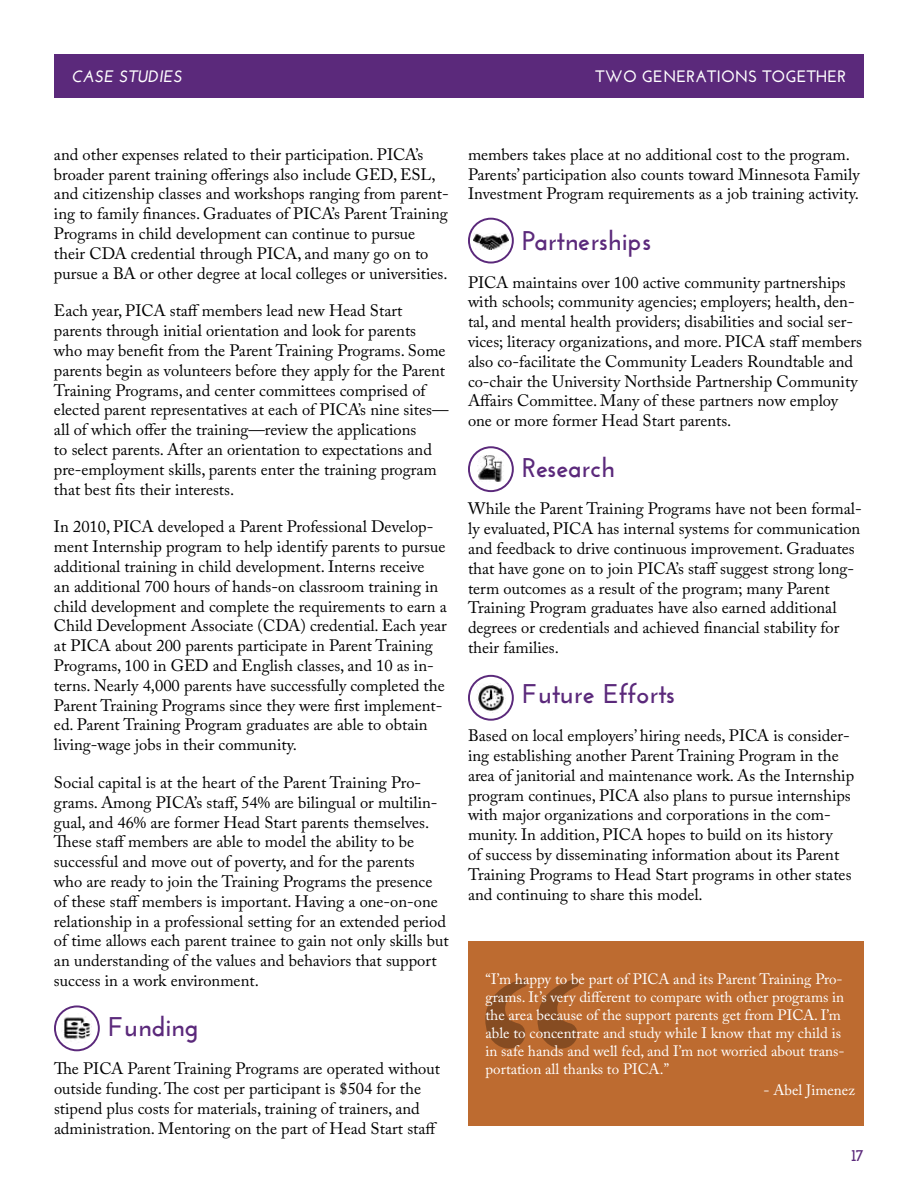
<style>
.page{position:relative;width:918px;height:1188px;background:#fff}
.page>*{position:absolute;margin:0;border:0;box-sizing:border-box;transform-origin:0 0}
.t1{font:700 238.2px "Adobe Garamond Pro";color:#000}
.t2{font:700 27px "Josefin Sans";color:#5b297b}
.t3{font:16.5px/19.8px "Adobe Caslon Pro";color:#000}
.t4{font:700 16.5px "Josefin Sans";color:#fff}
.t5{font:italic 700 16.5px "Josefin Sans";color:#fff}
.t6{font:700 16.5px "Josefin Slab";color:#5b297b}
.t7{font:15px/18px "Adobe Caslon Pro";color:#fff}
</style>
<div class="page">
<div style="left:468px;top:941px;width:396px;height:185px;background:#bd6b30"></div>
<div style="left:54px;top:54px;width:810px;height:44px;background:#5b297b"></div>
<img style="left:474px;top:234px;width:34px;height:16px">
<div style="left:468px;top:218px;width:46px;height:46px;border:2px solid #5b297b;border-radius:50%"></div>
<img style="left:478px;top:456px;width:25px;height:26px">
<div style="left:468px;top:446px;width:46px;height:46px;border:2px solid #5b297b;border-radius:50%"></div>
<div style="left:468px;top:675px;width:46px;height:46px;border:2px solid #5b297b;border-radius:50%"></div>
<img style="left:476px;top:683px;width:30px;height:28px">
<div style="left:54px;top:1005px;width:46px;height:46px;border:2px solid #5b297b;border-radius:50%"></div>
<img style="left:62px;top:1013px;width:30px;height:27px">
<p class="t5" style="left:72px;top:66px;width:23px">CASE</p>
<p class="t5" style="left:119px;top:66px;width:10px">STUDIES</p>
<p class="t4" style="left:596px;top:66px;width:252px">TWO GENERATIONS TOGETHER</p>
<p class="t3" style="left:54px;top:144px;width:396px">and other expenses related to their participation. PICA’s broader parent training offerings also include GED, ESL, and citizenship classes and workshops ranging from parent&shy;ing to family finances. Graduates of PICA’s Parent Training Programs in child development can continue to pursue their CDA credential through PICA, and many go on to pursue a BA or other degree at local colleges or universities.</p>
<p class="t3" style="left:54px;top:301px;width:396px">Each year, PICA staff members lead new Head Start parents through initial orientation and look for parents who may benefit from the Parent Training Programs. Some parents begin as volunteers before they apply for the Parent Training Programs, and center committees comprised of elected parent representatives at each of PICA’s nine sites— all of which offer the training—review the applications<br>to select parents. After an orientation to expectations and pre-employment skills, parents enter the training program that best fits their interests.</p>
<p class="t3" style="left:54px;top:517px;width:394px">In 2010, PICA developed a Parent Professional Develop&shy;ment Internship program to help identify parents to pursue additional training in child development. Interns receive<br>an additional 700 hours of hands-on classroom training in child development and complete the requirements to earn a Child Development Associate (CDA) credential. Each year at PICA about 200 parents participate in Parent Training Programs, 100 in GED and English classes, and 10 as in&shy;terns. Nearly 4,000 parents have successfully completed the Parent Training Programs since they were first implement&shy;ed. Parent Training Program graduates are able to obtain living-wage jobs in their community.</p>
<p class="t3" style="left:54px;top:772px;width:396px">Social capital is at the heart of the Parent Training Pro&shy;grams. Among PICA’s staff, 54% are bilingual or multilin&shy;gual, and 46% are former Head Start parents themselves.<br>These staff members are able to model the ability to be successful and move out of poverty, and for the parents<br>who are ready to join the Training Programs the presence of these staff members is important. Having a one-on-one relationship in a professional setting for an extended period of time allows each parent trainee to gain not only skills but an understanding of the values and behaviors that support success in a work environment.</p>
<h2 class="t2" style="left:108px;top:1011px;width:92px">Funding</h2>
<p class="t3" style="left:54px;top:1059px;width:388px">The PICA Parent Training Programs are operated without outside funding. The cost per participant is $504 for the stipend plus costs for materials, training of trainers, and administration. Mentoring on the part of Head Start staff</p>
<p class="t3" style="left:468px;top:144px;width:393px">members takes place at no additional cost to the program.<br>Parents’ participation also counts toward Minnesota Family<br>Investment Program requirements as a job training activity.</p>
<h2 class="t2" style="left:522px;top:225px;width:131px">Partnerships</h2>
<p class="t3" style="left:468px;top:272px;width:396px">PICA maintains over 100 active community partnerships with schools; community agencies; employers; health, den&shy;tal, and mental health providers; disabilities and social ser&shy;vices; literacy organizations, and more. PICA staff members also co-facilitate the Community Leaders Roundtable and co-chair the University Northside Partnership Community Affairs Committee. Many of these partners now employ one or more former Head Start parents.</p>
<h2 class="t2" style="left:522px;top:451px;width:95px">Research</h2>
<p class="t3" style="left:468px;top:499px;width:395px">While the Parent Training Programs have not been formal&shy;ly evaluated, PICA has internal systems for communication and feedback to drive continuous improvement. Graduates that have gone on to join PICA’s staff suggest strong long&shy;term outcomes as a result of the program; many Parent Training Program graduates have also earned additional degrees or credentials and achieved financial stability for their families.</p>
<h2 class="t2" style="left:522px;top:678px;width:155px">Future Efforts</h2>
<p class="t3" style="left:468px;top:726px;width:388px">Based on local employers’ hiring needs, PICA is consider&shy;ing establishing another Parent Training Program in the area of janitorial and maintenance work. As the Internship program continues, PICA also plans to pursue internships with major organizations and corporations in the com&shy;munity. In addition, PICA hopes to build on its history<br>of success by disseminating information about its Parent Training Programs to Head Start programs in other states and continuing to share this model.</p>
<p class="t7" style="left:486px;top:970px;width:360px">“I’m happy to be part of PICA and its Parent Training Pro&shy;grams. It’s very different to compare with other programs in the area because of the support parents get from PICA. I’m able to concentrate and study while I know that my child is in safe hands and well fed, and I’m not worried about trans&shy;portation all thanks to PICA.”</p>
<p class="t7" style="left:764px;top:1081px;width:93px">- Abel Jimenez</p>
<h1 class="t1" style="left:476px;top:933px;width:114px">“</h1>
<p class="t6" style="left:851px;top:1145px;width:14px">17</p>
</div>
